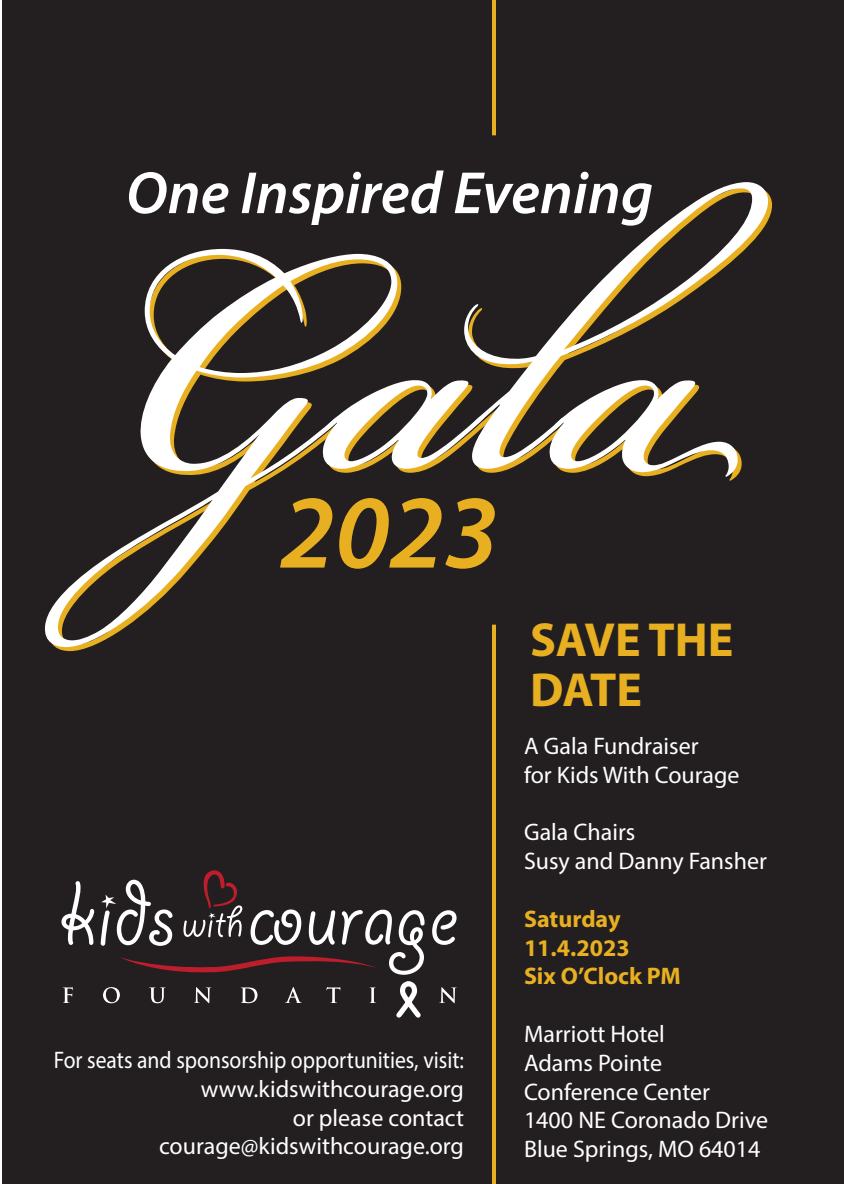
<style>
.page{position:relative;width:844px;height:1184px;background:#fff}
.page>*{position:absolute;margin:0;border:0;box-sizing:border-box;transform-origin:0 0}
.t1{font:498.4px "Bickham Script Pro";color:#fff}
.t2{font:italic 600 105.2px "Myriad Pro";color:#e8b021}
.t3{font:italic 600 60px "Myriad Pro";color:#fff}
.t4{font:700 48px/49.6px "Myriad Pro";color:#e8b021}
.t5{font:24px/28.8px "Myriad Pro";color:#fff}
.t6{font:24px/28.8px "Myriad Pro";color:#fff;text-align:right;scale:.9 1}
.t7{font:700 24px/28.8px "Myriad Pro";color:#e8b021}
</style>
<div class="page">
<div style="left:2px;top:0;width:842px;height:1184px;background:#231f20"></div>
<hr style="left:492px;top:0;width:4px;height:135px;background:#e8b021">
<hr style="left:492px;top:625px;width:4px;height:559px;background:#e8b021">
<svg style="left:432px;top:910px;width:25px;height:35px"></svg>
<svg style="left:61px;top:881px;width:33px;height:64px"></svg>
<svg style="left:63px;top:987px;width:10px;height:16px"></svg>
<svg style="left:103px;top:987px;width:17px;height:16px"></svg>
<svg style="left:149px;top:987px;width:17px;height:16px"></svg>
<svg style="left:194px;top:987px;width:17px;height:16px"></svg>
<svg style="left:241px;top:987px;width:16px;height:16px"></svg>
<svg style="left:285px;top:987px;width:17px;height:16px"></svg>
<svg style="left:326px;top:987px;width:14px;height:16px"></svg>
<svg style="left:370px;top:987px;width:6px;height:16px"></svg>
<svg style="left:439px;top:987px;width:18px;height:16px"></svg>
<svg style="left:396px;top:984px;width:25px;height:34px"></svg>
<svg style="left:101px;top:870px;width:324px;height:105px"></svg>
<h3 class="t3" style="left:126px;top:155px;width:529px">One Inspired Evening</h3>
<h1 class="t1" style="left:110px;top:2px;width:639px">Gala</h1>
<h2 class="t2" style="left:280px;top:465px;width:220px">2023</h2>
<h3 class="t4" style="left:530px;top:613px;width:205px">SAVE THE<br>DATE</h3>
<p class="t5" style="left:524px;top:731px;width:217px">A Gala Fundraiser<br>for Kids With Courage</p>
<p class="t5" style="left:524px;top:818px;width:244px">Gala Chairs<br>Susy and Danny Fansher</p>
<p class="t7" style="left:524px;top:904px;width:158px">Saturday<br>11.4.2023<br>Six O’Clock PM</p>
<p class="t6" style="left:54px;top:1045px;width:457px">For seats and sponsorship opportunities, visit: www.kidswithcourage.org<br>or please contact courage@kidswithcourage.org</p>
<p class="t5" style="left:524px;top:1019px;width:246px">Marriott Hotel<br>Adams Pointe<br>Conference Center<br>1400 NE Coronado Drive<br>Blue Springs, MO 64014</p>
</div>
